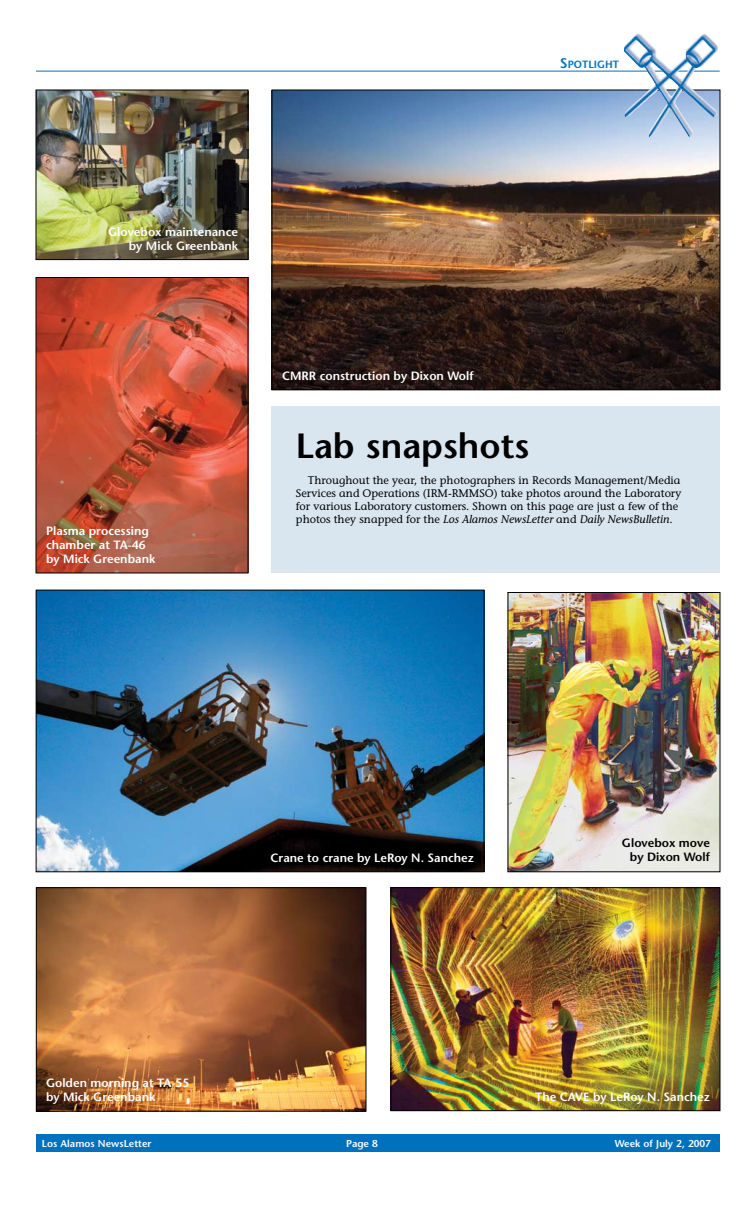
<style>
.page{position:relative;width:756px;height:1224px;background:#fff}
.page>*{position:absolute;margin:0;border:0;box-sizing:border-box;transform-origin:0 0}
.t1{font:600 35px "Stone Sans";color:#000}
.t2{font:600 12px/14.4px "Stone Sans";color:#fff}
.t3{font:600 12px/14.4px "Stone Sans";color:#000;text-align:right}
.t4{font:11px/13.2px "Stone Informal";color:#000}
.t5{font:600 10.5px "Stone Sans";color:#0071bc}
.t6{font:600 10px "Stone Sans";color:#fff}
.s1{font-size:14px}
.s2{font-style:italic}
</style>
<div class="page">
<div style="left:272px;top:407px;width:448px;height:166px;background:#d9e6f0"></div>
<img style="left:274px;top:92px;width:444px;height:296px">
<div style="left:272px;top:90px;width:448px;height:300px;border:1px solid #000"></div>
<div style="left:36px;top:1134px;width:684px;height:18px;background:#0071bc"></div>
<hr style="left:36px;top:71px;width:684px;height:1px;background:#0071bc">
<img style="left:623px;top:34px;width:97px;height:104px">
<img style="left:393px;top:889px;width:325px;height:220px">
<div style="left:391px;top:887px;width:329px;height:224px;border:1px solid #000"></div>
<img style="left:38px;top:592px;width:444px;height:278px">
<div style="left:36px;top:590px;width:448px;height:282px;border:1px solid #000"></div>
<img style="left:38px;top:279px;width:208px;height:292px">
<img style="left:38px;top:92px;width:208px;height:166px">
<div style="left:36px;top:90px;width:212px;height:170px;border:1px solid #000"></div>
<img style="left:38px;top:889px;width:326px;height:220px">
<div style="left:36px;top:887px;width:330px;height:224px;border:1px solid #000"></div>
<img style="left:510px;top:594px;width:208px;height:276px">
<div style="left:508px;top:592px;width:212px;height:280px;border:1px solid #000"></div>
<p class="t5" style="left:560px;top:58px;width:61px"><span class="s1">S</span>potlight</p>
<p class="t2" style="left:108px;top:224px;width:131px;text-align:right">Glovebox maintenance by Mick Greenbank</p>
<p class="t2" style="left:46px;top:523px;width:111px">Plasma processing chamber at TA-46 by Mick Greenbank</p>
<p class="t2" style="left:282px;top:369px;width:193px">CMRR construction by Dixon Wolf</p>
<h1 class="t1" style="left:296px;top:425px;width:235px">Lab snapshots</h1>
<p class="t4" style="left:296px;top:473px;width:387px;text-indent:12px">Throughout the year, the photographers in Records Management/Media Services and Operations (IRM-RMMSO) take photos around the Laboratory for various Laboratory customers. Shown on this page are just a few of the photos they snapped for the <span class="s2">Los Alamos NewsLetter</span> and <span class="s2">Daily NewsBulletin</span>.</p>
<p class="t2" style="left:271px;top:851px;width:205px">Crane to crane by LeRoy N. Sanchez</p>
<p class="t3" style="left:622px;top:835px;width:90px">Glovebox move by Dixon Wolf</p>
<p class="t2" style="left:46px;top:1075px;width:145px">Golden morning at TA-55 by Mick Greenbank</p>
<p class="t2" style="left:535px;top:1089px;width:176px">The CAVE by LeRoy N. Sanchez</p>
<p class="t6" style="left:42px;top:1137px;width:111px">Los Alamos NewsLetter</p>
<p class="t6" style="left:346px;top:1137px;width:33px">Page 8</p>
<p class="t6" style="left:615px;top:1137px;width:98px">Week of July 2, 2007</p>
</div>
